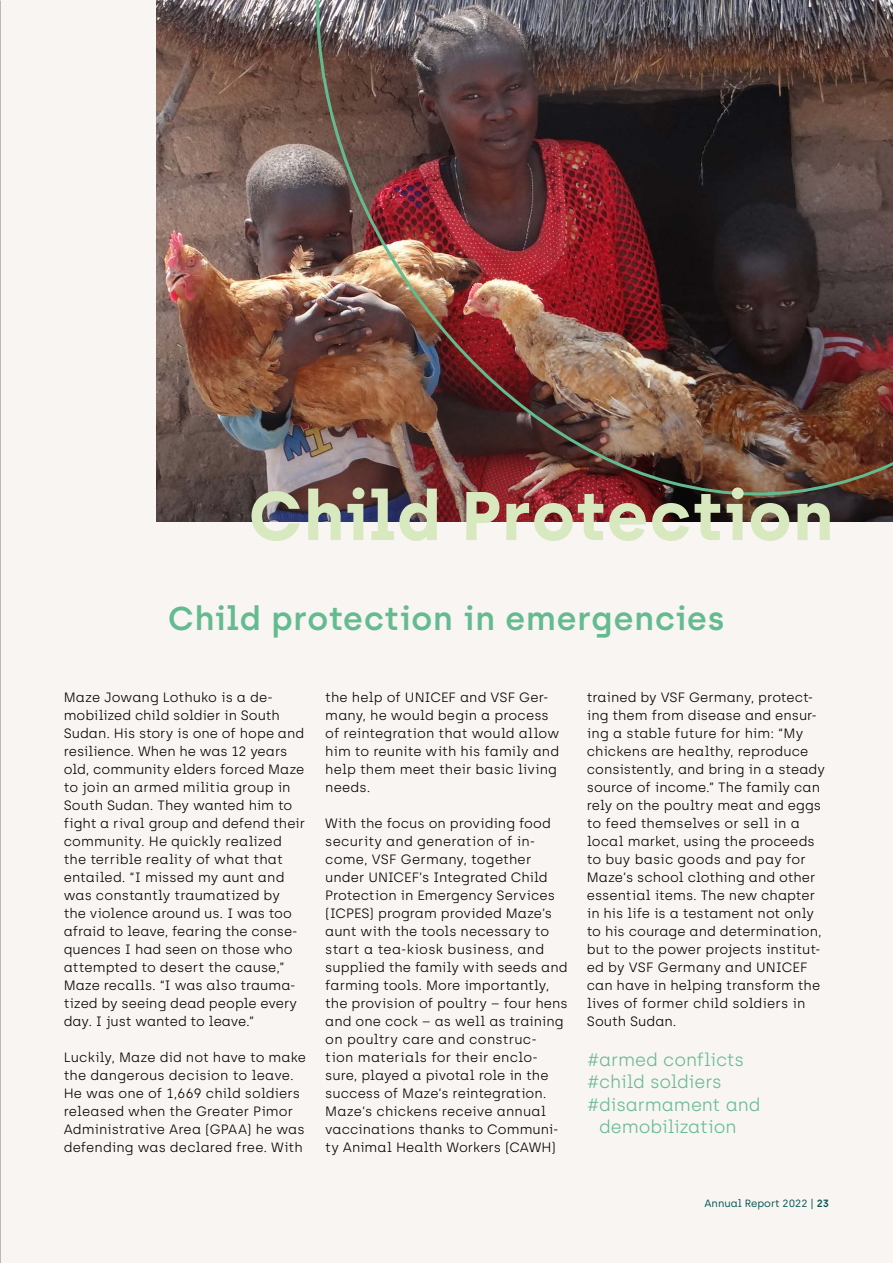
<style>
.page{position:relative;width:893px;height:1263px;background:#f8f5f2}
.page>*{position:absolute;margin:0;border:0;box-sizing:border-box;transform-origin:0 0}
.t1{font:700 68.7px "Archia";letter-spacing:.01em;color:#d8e8bf}
.t2{font:600 33px "Archia";letter-spacing:.02em;color:#64bb90}
.t3{font:300 18px "Archia";letter-spacing:-.015em;color:#64bb90}
.t4{font:300 13.5px/18px "Archia";color:#000}
.t5{font:10.5px "Archia";color:#02514f}
.s1{font-weight:600}
</style>
<div class="page">
<img style="left:156px;top:0;width:136px;height:303px">
<img style="left:156px;top:303px;width:136px;height:219px">
<img style="left:0;top:0;width:1px;height:1263px">
<img style="left:292px;top:0;width:601px;height:522px">
<h1 class="t1" style="left:249px;top:473px;width:586px">Child Protection</h1>
<h2 class="t2" style="left:168px;top:599px;width:558px">Child protection in emergencies</h2>
<p class="t4" style="left:64px;top:688px;width:243px">Maze Jowang Lothuko is a de&shy;mobilized child soldier in South<br>Sudan. His story is one of hope and resilience. When he was 12 years old, community elders forced Maze to join an armed militia group in<br>South Sudan. They wanted him to fight a rival group and defend their community. He quickly realized the terrible reality of what that entailed. “I missed my aunt and was constantly traumatized by the violence around us. I was too afraid to leave, fearing the conse&shy;quences I had seen on those who attempted to desert the cause,”<br>Maze recalls. “I was also trauma&shy;tized by seeing dead people every day. I just wanted to leave.”</p>
<p class="t4" style="left:64px;top:1048px;width:244px">Luckily, Maze did not have to make the dangerous decision to leave.<br>He was one of 1,669 child soldiers released when the Greater Pimor Administrative Area (GPAA) he was defending was declared free. With</p>
<p class="t4" style="left:325px;top:688px;width:235px">the help of UNICEF and VSF Ger&shy;many, he would begin a process of reintegration that would allow him to reunite with his family and help them meet their basic living needs.</p>
<p class="t4" style="left:325px;top:814px;width:244px">With the focus on providing food security and generation of in&shy;come, VSF Germany, together under UNICEF’s Integrated Child<br>Protection in Emergency Services (ICPES) program provided Maze’s aunt with the tools necessary to start a tea-kiosk business, and supplied the family with seeds and farming tools. More importantly, the provision of poultry – four hens and one cock – as well as training on poultry care and construc&shy;tion materials for their enclo&shy;sure, played a pivotal role in the success of Maze’s reintegration.<br>Maze’s chickens receive annual vaccinations thanks to Communi&shy;ty Animal Health Workers (CAWH)</p>
<p class="t4" style="left:587px;top:688px;width:240px">trained by VSF Germany, protect&shy;ing them from disease and ensur&shy;ing a stable future for him: “My chickens are healthy, reproduce consistently, and bring in a steady source of income.” The family can rely on the poultry meat and eggs to feed themselves or sell in a local market, using the proceeds to buy basic goods and pay for<br>Maze’s school clothing and other essential items. The new chapter in his life is a testament not only to his courage and determination, but to the power projects institut&shy;ed by VSF Germany and UNICEF can have in helping transform the lives of former child soldiers in<br>South Sudan.</p>
<h3 class="t3" style="left:587px;top:1049px;width:159px">#armed conflicts</h3>
<h3 class="t3" style="left:587px;top:1071px;width:137px">#child soldiers</h3>
<h3 class="t3" style="left:587px;top:1094px;width:175px">#disarmament and</h3>
<h3 class="t3" style="left:599px;top:1116px;width:139px">demobilization</h3>
<p class="t5" style="left:705px;top:1197px;width:126px">Annual Report 2022 | <span class="s1">23</span></p>
</div>
